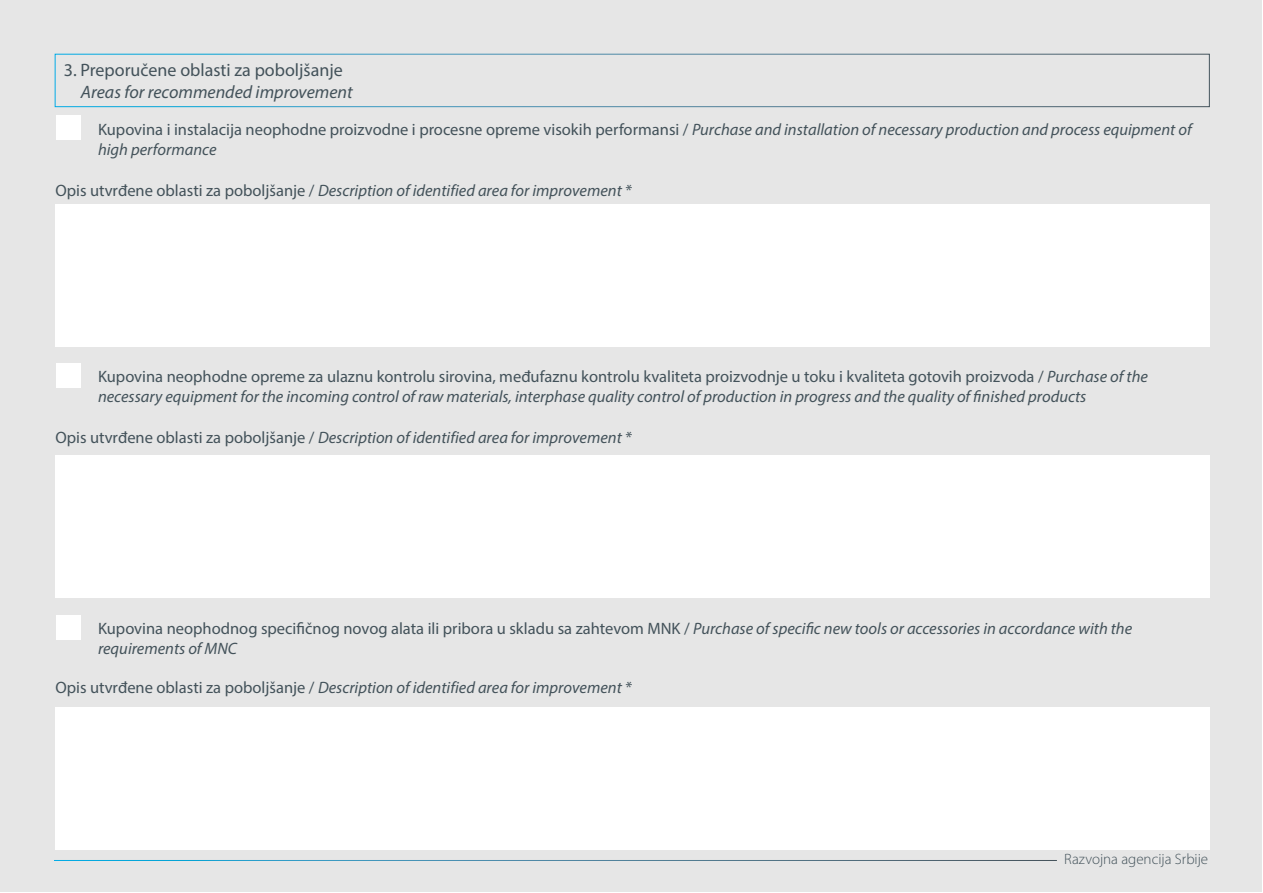
<style>
.page{position:relative;width:1263px;height:893px;background:#fff}
.page>*{position:absolute;margin:0;border:0;box-sizing:border-box;transform-origin:0 0}
.t1{font:18px "Myriad Pro";color:#43525a}
.t2{font:italic 18px "Myriad Pro";color:#43525a}
.t3{font:italic 16.5px/19.5px "Myriad Pro";color:#43525a}
.t4{font:300 15px "Myriad Pro";color:#43525a}
.s1{font-style:normal}
</style>
<div class="page">
<div style="left:1px;top:1px;width:1261px;height:891px;background:#e6e6e6"></div>
<hr style="left:54px;top:860px;width:1003px;height:1px;background:#fff">
<div style="left:55px;top:54px;width:1154px;height:53px;border:1px solid #fff"></div>
<div style="left:55px;top:204px;width:1154px;height:143px;background:#fff"></div>
<div style="left:56px;top:116px;width:24px;height:24px;background:#fff"></div>
<div style="left:56px;top:363px;width:24px;height:24px;background:#fff"></div>
<div style="left:55px;top:456px;width:1154px;height:142px;background:#fff"></div>
<div style="left:55px;top:707px;width:1154px;height:143px;background:#fff"></div>
<div style="left:56px;top:615px;width:24px;height:24px;background:#fff"></div>
<p class="t1" style="left:64px;top:59px;width:280px">3. Preporučene oblasti za poboljšanje</p>
<p class="t2" style="left:81px;top:81px;width:273px">Areas for recommended improvement</p>
<p class="t3" style="left:98px;top:119px;width:1095px"><span class="s1">Kupovina i instalacija neophodne proizvodne i procesne opreme visokih performansi /</span> Purchase and installation of necessary production and process equipment of high performance</p>
<p class="t3" style="left:56px;top:180px;width:578px"><span class="s1">Opis utvrđene oblasti za poboljšanje /</span> Description of identified area for improvement *</p>
<p class="t3" style="left:98px;top:367px;width:1051px"><span class="s1">Kupovina neophodne opreme za ulaznu kontrolu sirovina, međufaznu kontrolu kvaliteta proizvodnje u toku i kvaliteta gotovih proizvoda /</span> Purchase of the necessary equipment for the incoming control of raw materials, interphase quality control of production in progress and the quality of finished products</p>
<p class="t3" style="left:56px;top:427px;width:578px"><span class="s1">Opis utvrđene oblasti za poboljšanje /</span> Description of identified area for improvement *</p>
<p class="t3" style="left:98px;top:619px;width:1036px"><span class="s1">Kupovina neophodnog specifičnog novog alata ili pribora u skladu sa zahtevom MNK /</span> Purchase of specific new tools or accessories in accordance with the requirements of MNC</p>
<p class="t3" style="left:56px;top:677px;width:578px"><span class="s1">Opis utvrđene oblasti za poboljšanje /</span> Description of identified area for improvement *</p>
<p class="t4" style="left:1064px;top:850px;width:145px">Razvojna agencija Srbije</p>
</div>
